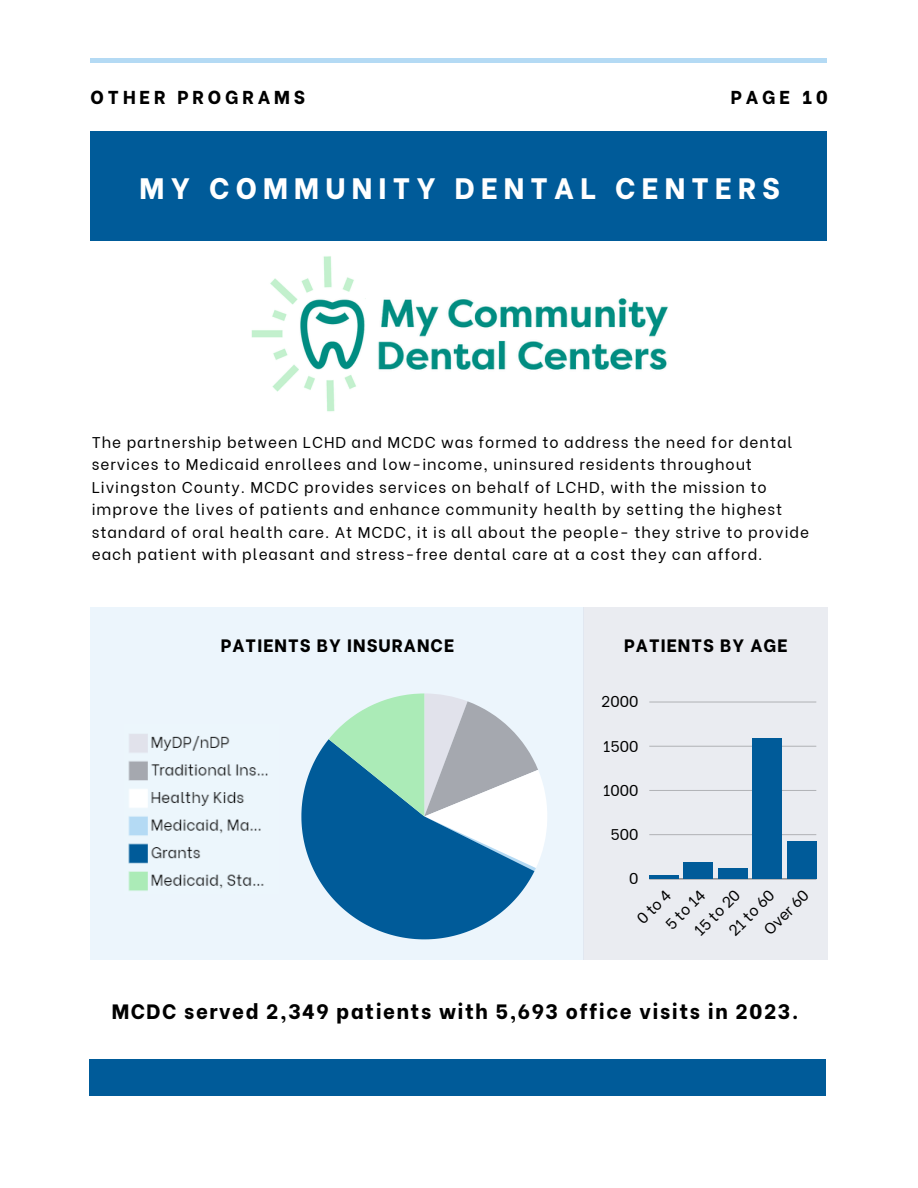
<style>
.page{position:relative;width:918px;height:1188px;background:#fff}
.page>*{position:absolute;margin:0;border:0;box-sizing:border-box;transform-origin:0 0}
.t1{font:800 29.4px "Be Vietnam";letter-spacing:.21em;color:#fff}
.t2{font:800 20.7px "Be Vietnam";letter-spacing:.075em;color:#000}
.t3{font:800 18.75px "Be Vietnam";letter-spacing:.21em;color:#000}
.t4{font:800 17.85px "Be Vietnam";letter-spacing:.06em;color:#000}
.t5{font:15.45px/22.5px "Be Vietnam";letter-spacing:.06em;color:#000}
</style>
<div class="page">
<hr style="left:91px;top:59px;width:736px;height:3px;background:#b4daf4">
<div style="left:91px;top:131px;width:736px;height:110px;background:#005b99"></div>
<div style="left:90px;top:1059px;width:736px;height:37px;background:#005b99"></div>
<div style="left:90px;top:607px;width:493px;height:352px;background:#ecf5fc"></div>
<div style="left:583px;top:607px;width:245px;height:352px;background:#eaecf1"></div>
<hr style="left:649px;top:879px;width:167px;height:1px;background:#b4b6ba">
<hr style="left:649px;top:834px;width:167px;height:1px;background:#b9babe">
<hr style="left:649px;top:790px;width:167px;height:1px;background:#b2b4b8">
<hr style="left:649px;top:746px;width:167px;height:1px;background:#bfc1c5">
<hr style="left:649px;top:702px;width:167px;height:1px;background:#cbcdd1">
<hr style="left:649px;top:875px;width:30px;height:4px;background:#005b99">
<div style="left:684px;top:863px;width:29px;height:16px;background:#005b99"></div>
<div style="left:718px;top:869px;width:29px;height:10px;background:#005b99"></div>
<div style="left:753px;top:739px;width:29px;height:140px;background:#005b99"></div>
<div style="left:787px;top:842px;width:29px;height:37px;background:#005b99"></div>
<svg style="left:301px;top:739px;width:233px;height:200px;fill:#005b99"></svg>
<svg style="left:329px;top:693px;width:218px;height:178px;background:#8fb8c4"></svg>
<img style="left:128px;top:734px;width:140px;height:157px">
<img style="left:251px;top:256px;width:115px;height:156px">
<img style="left:378px;top:298px;width:290px;height:72px">
<div style="left:286px;top:291px;width:85px;height:86px;background:#fff;border-radius:50%"></div>
<img style="left:300px;top:299px;width:65px;height:71px">
<p class="t3" style="left:91px;top:81px;width:216px">OTHER PROGRAMS</p>
<p class="t3" style="left:731px;top:81px;width:98px">PAGE 10</p>
<p class="t1" style="left:140px;top:164px;width:642px">MY COMMUNITY DENTAL CENTERS</p>
<h4 class="t5" style="left:92px;top:429px;width:719px">The partnership between LCHD and MCDC was formed to address the need for dental services to Medicaid enrollees and low-income, uninsured residents throughout Livingston County. MCDC provides services on behalf of LCHD, with the mission to improve the lives of patients and enhance community health by setting the highest standard of oral health care. At MCDC, it is all about the people- they strive to provide each patient with pleasant and stress-free dental care at a cost they can afford.</h4>
<h1 class="t4" style="left:221px;top:631px;width:235px">PATIENTS BY INSURANCE</h1>
<p class="t4" style="left:624px;top:631px;width:165px">PATIENTS BY AGE</p>
<p class="t5" style="left:601px;top:689px;width:39px">2000</p>
<p class="t5" style="left:603px;top:733px;width:37px">1500</p>
<p class="t5" style="left:603px;top:777px;width:37px">1000</p>
<p class="t5" style="left:611px;top:822px;width:30px">500</p>
<p class="t5" style="left:629px;top:866px;width:11px">0</p>
<p class="t5" style="left:688px;top:924px;width:59px;rotate:-45deg">15 to 20</p>
<p class="t5" style="left:758px;top:923px;width:58px;rotate:-45deg">Over 60</p>
<p class="t5" style="left:722px;top:924px;width:59px;rotate:-45deg">21 to 60</p>
<p class="t5" style="left:631px;top:912px;width:43px;rotate:-45deg">0to4</p>
<p class="t5" style="left:659px;top:918px;width:50px;rotate:-45deg">5 to 14</p>
<p class="t2" style="left:112px;top:994px;width:689px">MCDC served 2,349 patients with 5,693 office visits in 2023.</p>
</div>
